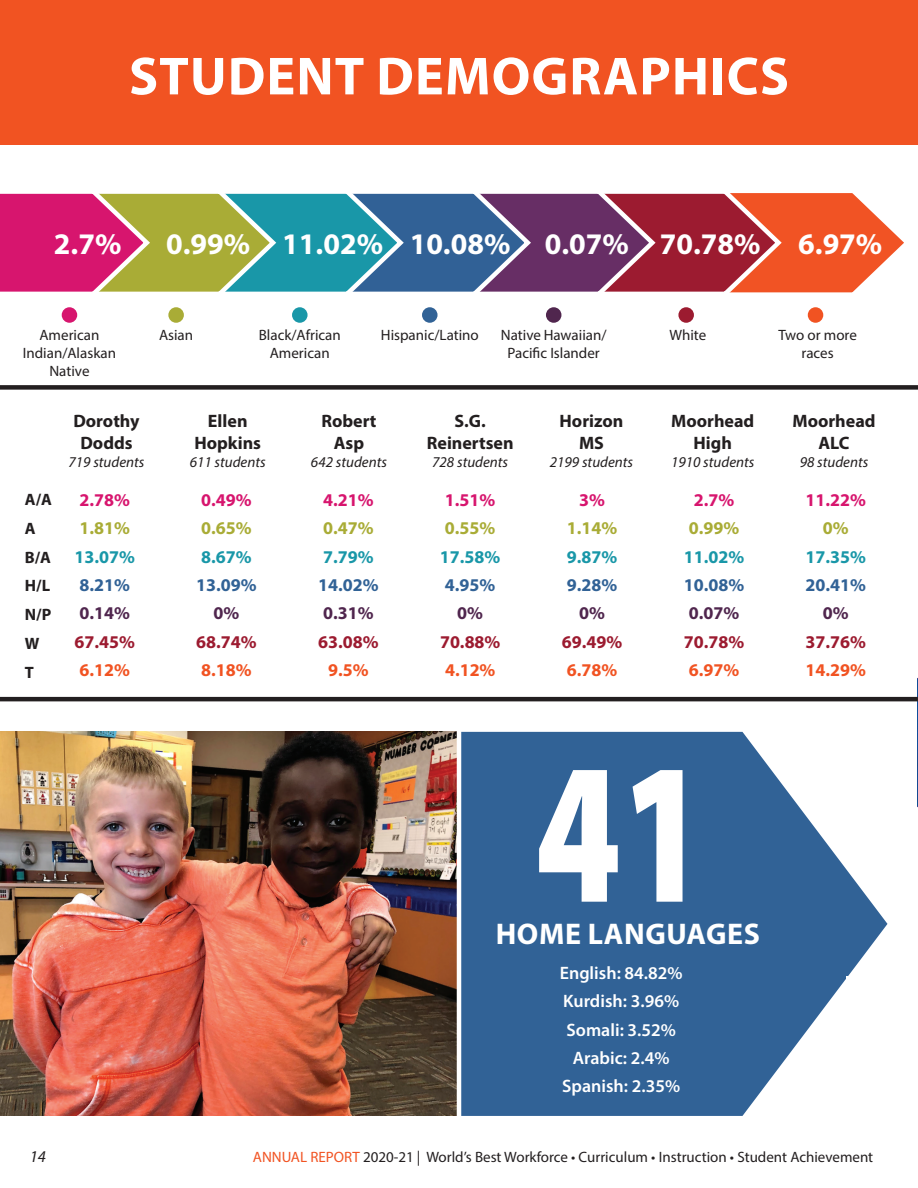
<style>
.page{position:relative;width:918px;height:1188px;background:#fff}
.page>*{position:absolute;margin:0;border:0;box-sizing:border-box;transform-origin:0 0}
.t1{font:202.5px "Myriad Variable Concept";color:#fff;scale:.74 1}
.t2{font:700 54px "Myriad Pro";letter-spacing:.02em;color:#fff}
.t3{font:700 30px "Myriad Pro";color:#fff}
.t4{font:700 30px "Myriad Pro";letter-spacing:.02em;color:#fff}
.t5{font:700 18px/21.6px "Myriad Pro";color:#231f20;text-align:center}
.t6{font:18px/28.3px "Myriad Variable Concept";color:#fff;text-align:center}
.t7{font:700 18px "Myriad Pro";color:#9c1b30}
.t8{font:700 18px "Myriad Pro";color:#1997a8}
.t9{font:700 18px "Myriad Pro";color:#316296}
.t10{font:700 18px "Myriad Pro";color:#f15322}
.t11{font:700 18px "Myriad Pro";color:#d7156e}
.t12{font:700 18px "Myriad Pro";color:#a9ac36}
.t13{font:700 18px "Myriad Pro";color:#50264e}
.t14{font:700 16.5px/28.8px "Myriad Pro";color:#231f20}
.t15{font:italic 16.5px "Myriad Pro";color:#231f20}
.t16{font:15px/18px "Myriad Pro";color:#231f20;text-align:center}
.t17{font:italic 15px "Myriad Pro";color:#231f20}
.s1{color:#f15322}
</style>
<div class="page">
<svg style="left:461px;top:732px;width:426px;height:384px;background:#4772a1"></svg>
<img style="left:0;top:732px;width:457px;height:384px">
<div style="left:0;top:0;width:918px;height:145px;background:#f15322"></div>
<div style="left:845px;top:678px;width:72px;height:185px;background:#fff"></div>
<div style="left:62px;top:307px;width:15px;height:16px;background:#d7156e;border-radius:50%"></div>
<div style="left:168px;top:307px;width:16px;height:16px;background:#a9ac36;border-radius:50%"></div>
<div style="left:292px;top:307px;width:16px;height:16px;background:#1997a8;border-radius:50%"></div>
<div style="left:422px;top:307px;width:16px;height:16px;background:#316296;border-radius:50%"></div>
<div style="left:546px;top:307px;width:15px;height:16px;background:#50264e;border-radius:50%"></div>
<div style="left:678px;top:307px;width:16px;height:16px;background:#9c1b30;border-radius:50%"></div>
<div style="left:808px;top:307px;width:15px;height:16px;background:#f15322;border-radius:50%"></div>
<svg style="left:0;top:193px;width:904px;height:100px;background:#93646d"></svg>
<div style="left:0;top:385px;width:918px;height:5px;background:#231f20"></div>
<div style="left:846px;top:976px;width:72px;height:158px;background:#fff"></div>
<hr style="left:0;top:697px;width:918px;height:4px;background:#231f20">
<h2 class="t2" style="left:129px;top:41px;width:662px">STUDENT DEMOGRAPHICS</h2>
<h3 class="t3" style="left:54px;top:224px;width:69px">2.7%</h3>
<h3 class="t3" style="left:166px;top:224px;width:596px">0.99% 11.02% 10.08% 0.07% 70.78%</h3>
<h3 class="t3" style="left:798px;top:224px;width:86px">6.97%</h3>
<p class="t16" style="left:23px;top:326px;width:95px">American<br>Indian/Alaskan<br>Native</p>
<p class="t14" style="left:25px;top:484px;width:29px">A/A<br>A<br>B/A<br>H/L<br>N/P<br>W<br>T</p>
<p class="t5" style="left:73px;top:410px;width:68px">Dorothy<br>Dodds</p>
<p class="t17" style="left:68px;top:453px;width:78px">719 students</p>
<p class="t11" style="left:79px;top:488px;width:52px">2.78%</p>
<p class="t12" style="left:79px;top:517px;width:52px">1.81%</p>
<p class="t8" style="left:74px;top:545px;width:62px">13.07%</p>
<p class="t9" style="left:79px;top:573px;width:52px">8.21%</p>
<p class="t13" style="left:79px;top:602px;width:52px">0.14%</p>
<p class="t7" style="left:74px;top:630px;width:62px">67.45%</p>
<p class="t10" style="left:79px;top:658px;width:52px">6.12%</p>
<p class="t16" style="left:159px;top:326px;width:36px">Asian</p>
<p class="t16" style="left:259px;top:326px;width:84px">Black/African<br>American</p>
<p class="t16" style="left:381px;top:326px;width:100px">Hispanic/Latino</p>
<p class="t16" style="left:501px;top:326px;width:107px">Native Hawaiian/<br>Pacific Islander</p>
<p class="t16" style="left:669px;top:326px;width:38px">White</p>
<p class="t16" style="left:778px;top:326px;width:80px">Two or more races</p>
<p class="t5" style="left:194px;top:410px;width:68px">Ellen<br>Hopkins</p>
<p class="t17" style="left:190px;top:453px;width:78px">611 students</p>
<p class="t11" style="left:201px;top:488px;width:52px">0.49%</p>
<p class="t12" style="left:201px;top:517px;width:52px">0.65%</p>
<p class="t8" style="left:201px;top:545px;width:52px">8.67%</p>
<p class="t9" style="left:196px;top:573px;width:62px">13.09%</p>
<p class="t13" style="left:214px;top:602px;width:27px">0%</p>
<p class="t7" style="left:196px;top:630px;width:62px">68.74%</p>
<p class="t10" style="left:201px;top:658px;width:52px">8.18%</p>
<p class="t5" style="left:321px;top:410px;width:57px">Robert<br>Asp</p>
<p class="t17" style="left:311px;top:453px;width:78px">642 students</p>
<p class="t11" style="left:323px;top:488px;width:52px">4.21%</p>
<p class="t12" style="left:323px;top:517px;width:52px">0.47%</p>
<p class="t8" style="left:323px;top:545px;width:52px">7.79%</p>
<p class="t9" style="left:318px;top:573px;width:62px">14.02%</p>
<p class="t13" style="left:323px;top:602px;width:52px">0.31%</p>
<p class="t7" style="left:318px;top:630px;width:62px">63.08%</p>
<p class="t10" style="left:328px;top:658px;width:42px">9.5%</p>
<p class="t5" style="left:427px;top:410px;width:88px">S.G.<br>Reinertsen</p>
<p class="t17" style="left:432px;top:453px;width:78px">728 students</p>
<p class="t11" style="left:445px;top:488px;width:52px">1.51%</p>
<p class="t12" style="left:445px;top:517px;width:52px">0.55%</p>
<p class="t8" style="left:440px;top:545px;width:62px">17.58%</p>
<p class="t9" style="left:445px;top:573px;width:52px">4.95%</p>
<p class="t13" style="left:457px;top:602px;width:27px">0%</p>
<p class="t7" style="left:440px;top:630px;width:62px">70.88%</p>
<p class="t10" style="left:445px;top:658px;width:52px">4.12%</p>
<p class="t5" style="left:560px;top:410px;width:65px">Horizon<br>MS</p>
<p class="t17" style="left:550px;top:453px;width:85px">2199 students</p>
<p class="t11" style="left:579px;top:488px;width:27px">3%</p>
<p class="t12" style="left:567px;top:517px;width:52px">1.14%</p>
<p class="t8" style="left:567px;top:545px;width:52px">9.87%</p>
<p class="t9" style="left:567px;top:573px;width:52px">9.28%</p>
<p class="t13" style="left:579px;top:602px;width:27px">0%</p>
<p class="t7" style="left:562px;top:630px;width:62px">69.49%</p>
<p class="t10" style="left:567px;top:658px;width:52px">6.78%</p>
<p class="t5" style="left:671px;top:410px;width:85px">Moorhead<br>High</p>
<p class="t17" style="left:671px;top:453px;width:85px">1910 students</p>
<p class="t11" style="left:694px;top:488px;width:42px">2.7%</p>
<p class="t12" style="left:689px;top:517px;width:52px">0.99%</p>
<p class="t8" style="left:684px;top:545px;width:62px">11.02%</p>
<p class="t9" style="left:684px;top:573px;width:62px">10.08%</p>
<p class="t13" style="left:689px;top:602px;width:52px">0.07%</p>
<p class="t7" style="left:684px;top:630px;width:62px">70.78%</p>
<p class="t10" style="left:689px;top:658px;width:52px">6.97%</p>
<p class="t5" style="left:792px;top:410px;width:85px">Moorhead<br>ALC</p>
<p class="t17" style="left:800px;top:453px;width:70px">98 students</p>
<p class="t11" style="left:806px;top:488px;width:62px">11.22%</p>
<p class="t12" style="left:823px;top:517px;width:27px">0%</p>
<p class="t8" style="left:806px;top:545px;width:62px">17.35%</p>
<p class="t9" style="left:806px;top:573px;width:62px">20.41%</p>
<p class="t13" style="left:823px;top:602px;width:27px">0%</p>
<p class="t7" style="left:806px;top:630px;width:62px">37.76%</p>
<p class="t10" style="left:806px;top:658px;width:62px">14.29%</p>
<h1 class="t1" style="left:535px;top:715px;width:234px">41</h1>
<h3 class="t4" style="left:496px;top:915px;width:266px">HOME LANGUAGES</h3>
<p class="t6" style="left:560px;top:959px;width:124px">English: 84.82%<br>Kurdish: 3.96%<br>Somali: 3.52%<br>Arabic: 2.4%<br>Spanish: 2.35%</p>
<p class="t15" style="left:30px;top:1146px;width:18px">14</p>
<p class="t16" style="left:253px;top:1148px;width:622px"><span class="s1">ANNUAL REPORT</span> 2020-21 | World’s Best Workforce • Curriculum • Instruction • Student Achievement</p>
</div>
